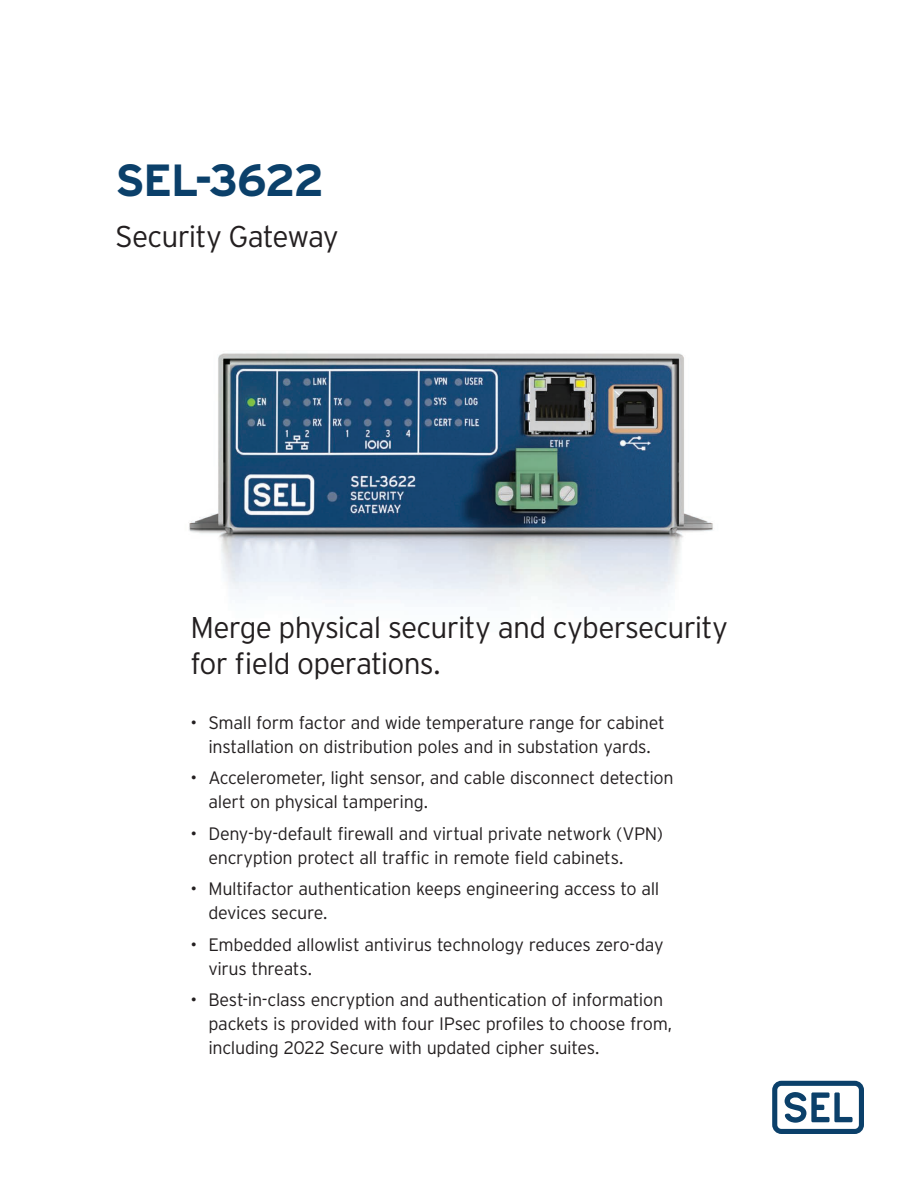
<style>
.page{position:relative;width:918px;height:1188px;background:#fff}
.page>*{position:absolute;margin:0;border:0;box-sizing:border-box;transform-origin:0 0}
.t1{font:700 45px "Interstate Poly";letter-spacing:-.035em;color:#0b406a}
.t2{font:300 30px/36px "Interstate Poly";letter-spacing:-.03em;color:#231f20}
.t3{font:300 18px/24px "Interstate Poly";letter-spacing:-.02em;color:#231f20}
</style>
<div class="page">
<img style="left:188px;top:353px;width:525px;height:250px">
<svg style="left:772px;top:1081px;width:92px;height:53px"></svg>
<h1 class="t1" style="left:115px;top:147px;width:211px">SEL-3622</h1>
<h2 class="t2" style="left:115px;top:216px;width:225px">Security Gateway</h2>
<h2 class="t2" style="left:190px;top:608px;width:539px">Merge physical security and cybersecurity for field operations.</h2>
<p class="t3" style="left:190px;top:710px;width:476px;text-align:center">• Small form factor and wide temperature range for cabinet installation on distribution poles and in substation yards.</p>
<p class="t3" style="left:208px;top:765px;width:467px;text-indent:-18px">• Accelerometer, light sensor, and cable disconnect detection alert on physical tampering.</p>
<p class="t3" style="left:208px;top:821px;width:456px;text-indent:-18px">• Deny-by-default firewall and virtual private network (VPN) encryption protect all traffic in remote field cabinets.</p>
<p class="t3" style="left:208px;top:876px;width:453px;text-indent:-18px">• Multifactor authentication keeps engineering access to all devices secure.</p>
<p class="t3" style="left:208px;top:932px;width:457px;text-indent:-18px">• Embedded allowlist antivirus technology reduces zero-day virus threats.</p>
<p class="t3" style="left:208px;top:987px;width:465px;text-indent:-18px">• Best-in-class encryption and authentication of information packets is provided with four IPsec profiles to choose from, including 2022 Secure with updated cipher suites.</p>
</div>
